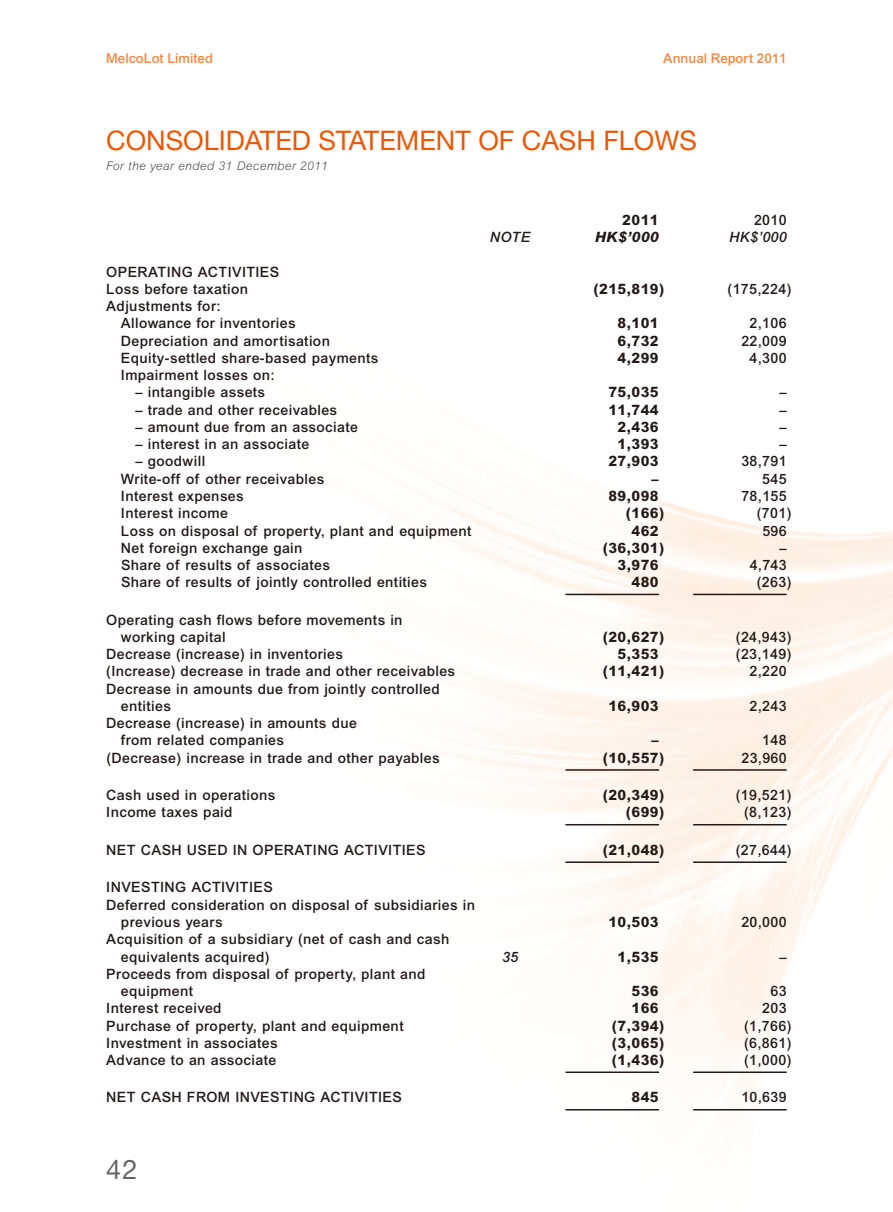
<style>
.page{position:relative;width:893px;height:1212px;background:#fff}
.page>*{position:absolute;margin:0;border:0;box-sizing:border-box;transform-origin:0 0}
.t1{font:27px "Helvetica Neue LT Std";color:#ea5805}
.t2{font:27px "Helvetica Neue LT Std";color:#666565}
.t3{font:500 14.25px/17.2px "Arial MT Std";letter-spacing:.03em;color:#231916}
.t4{font:800 14.25px "Arial MT Std";letter-spacing:.03em;color:#231916}
.t5{font:italic 500 14.25px "Arial MT Std";letter-spacing:.03em;color:#231916}
.t6{font:italic 800 14.25px "Arial MT Std";color:#231916}
.t7{font:500 13.5px "Arial MT Std";color:#f08642}
.t8{font:italic 300 12px "Arial MT Std";letter-spacing:.03em;color:#4d4a4a}
</style>
<div class="page">
<hr style="left:565px;top:594px;width:94px;height:1px;background:#231916">
<hr style="left:693px;top:594px;width:94px;height:1px;background:#231916">
<hr style="left:565px;top:769px;width:94px;height:2px;background:#231916">
<hr style="left:693px;top:769px;width:94px;height:2px;background:#231916">
<hr style="left:565px;top:824px;width:94px;height:1px;background:#231916">
<hr style="left:693px;top:824px;width:94px;height:1px;background:#231916">
<hr style="left:565px;top:861px;width:94px;height:2px;background:#231916">
<hr style="left:693px;top:861px;width:94px;height:2px;background:#231916">
<hr style="left:565px;top:1071px;width:94px;height:2px;background:#231916">
<hr style="left:693px;top:1071px;width:94px;height:2px;background:#231916">
<hr style="left:565px;top:1109px;width:94px;height:1px;background:#231916">
<hr style="left:693px;top:1109px;width:94px;height:1px;background:#231916">
<p class="t7" style="left:106px;top:50px;width:108px">MelcoLot Limited</p>
<p class="t7" style="left:663px;top:50px;width:125px">Annual Report 2011</p>
<h1 class="t1" style="left:106px;top:124px;width:592px">CONSOLIDATED STATEMENT OF CASH FLOWS</h1>
<p class="t8" style="left:106px;top:159px;width:223px">For the year ended 31 December 2011</p>
<p class="t4" style="left:622px;top:211px;width:38px">2011</p>
<p class="t3" style="left:754px;top:211px;width:34px">2010</p>
<p class="t3" style="left:106px;top:263px;width:175px">OPERATING ACTIVITIES<br>Loss before taxation</p>
<p class="t3" style="left:121px;top:297px;width:176px;text-indent:-15px">Adjustments for:<br>Allowance for inventories</p>
<p class="t5" style="left:490px;top:229px;width:42px">NOTE</p>
<p class="t6" style="left:595px;top:228px;width:65px">HK$’000</p>
<p class="t5" style="left:729px;top:229px;width:59px">HK$’000</p>
<p class="t4" style="left:593px;top:280px;width:72px">(215,819)</p>
<p class="t3" style="left:728px;top:280px;width:65px">(175,224)</p>
<p class="t4" style="left:617px;top:315px;width:43px">8,101</p>
<p class="t3" style="left:750px;top:315px;width:39px">2,106</p>
<p class="t3" style="left:121px;top:332px;width:211px">Depreciation and amortisation</p>
<p class="t4" style="left:617px;top:332px;width:43px">6,732</p>
<p class="t3" style="left:741px;top:332px;width:47px">22,009</p>
<p class="t3" style="left:121px;top:349px;width:259px">Equity-settled share-based payments</p>
<p class="t4" style="left:618px;top:349px;width:43px">4,299</p>
<p class="t3" style="left:750px;top:349px;width:39px">4,300</p>
<p class="t3" style="left:121px;top:366px;width:155px">Impairment losses on:</p>
<p class="t3" style="left:136px;top:384px;width:131px">– intangible assets</p>
<p class="t4" style="left:608px;top:384px;width:52px">75,035</p>
<p class="t3" style="left:779px;top:384px;width:9px">–</p>
<p class="t3" style="left:136px;top:401px;width:203px">– trade and other receivables</p>
<p class="t4" style="left:608px;top:401px;width:52px">11,744</p>
<p class="t3" style="left:779px;top:401px;width:9px">–</p>
<p class="t3" style="left:136px;top:418px;width:224px">– amount due from an associate</p>
<p class="t4" style="left:618px;top:418px;width:43px">2,436</p>
<p class="t3" style="left:779px;top:418px;width:9px">–</p>
<p class="t3" style="left:136px;top:435px;width:175px">– interest in an associate</p>
<p class="t4" style="left:617px;top:435px;width:43px">1,393</p>
<p class="t3" style="left:779px;top:435px;width:9px">–</p>
<p class="t3" style="left:136px;top:453px;width:71px">– goodwill</p>
<p class="t4" style="left:608px;top:453px;width:52px">27,903</p>
<p class="t3" style="left:741px;top:453px;width:47px">38,791</p>
<p class="t3" style="left:121px;top:470px;width:205px">Write-off of other receivables</p>
<p class="t4" style="left:651px;top:470px;width:9px">–</p>
<p class="t3" style="left:762px;top:470px;width:26px">545</p>
<p class="t3" style="left:121px;top:487px;width:124px">Interest expenses</p>
<p class="t4" style="left:608px;top:487px;width:52px">89,098</p>
<p class="t3" style="left:741px;top:487px;width:47px">78,155</p>
<p class="t3" style="left:121px;top:504px;width:108px">Interest income</p>
<p class="t4" style="left:626px;top:505px;width:40px">(166)</p>
<p class="t3" style="left:757px;top:504px;width:36px">(701)</p>
<p class="t3" style="left:121px;top:522px;width:352px">Loss on disposal of property, plant and equipment</p>
<p class="t4" style="left:631px;top:522px;width:29px">462</p>
<p class="t3" style="left:762px;top:522px;width:26px">596</p>
<p class="t3" style="left:121px;top:539px;width:183px">Net foreign exchange gain</p>
<p class="t4" style="left:603px;top:539px;width:63px">(36,301)</p>
<p class="t3" style="left:780px;top:539px;width:9px">–</p>
<p class="t3" style="left:121px;top:556px;width:211px">Share of results of associates</p>
<p class="t4" style="left:618px;top:556px;width:43px">3,976</p>
<p class="t3" style="left:750px;top:556px;width:39px">4,743</p>
<p class="t3" style="left:121px;top:573px;width:308px">Share of results of jointly controlled entities</p>
<p class="t4" style="left:632px;top:574px;width:29px">480</p>
<p class="t3" style="left:757px;top:573px;width:36px">(263)</p>
<p class="t3" style="left:121px;top:611px;width:283px;text-indent:-15px">Operating cash flows before movements in working capital</p>
<p class="t4" style="left:603px;top:628px;width:63px">(20,627)</p>
<p class="t3" style="left:736px;top:628px;width:57px">(24,943)</p>
<p class="t3" style="left:106px;top:645px;width:238px">Decrease (increase) in inventories</p>
<p class="t4" style="left:618px;top:645px;width:43px">5,353</p>
<p class="t3" style="left:736px;top:645px;width:57px">(23,149)</p>
<p class="t3" style="left:106px;top:663px;width:350px">(Increase) decrease in trade and other receivables</p>
<p class="t4" style="left:603px;top:663px;width:63px">(11,421)</p>
<p class="t3" style="left:750px;top:663px;width:39px">2,220</p>
<p class="t3" style="left:121px;top:680px;width:320px;text-indent:-15px">Decrease in amounts due from jointly controlled entities</p>
<p class="t4" style="left:608px;top:697px;width:52px">16,903</p>
<p class="t3" style="left:750px;top:697px;width:39px">2,243</p>
<p class="t3" style="left:121px;top:714px;width:237px;text-indent:-15px">Decrease (increase) in amounts due from related companies</p>
<p class="t4" style="left:652px;top:732px;width:9px">–</p>
<p class="t3" style="left:762px;top:732px;width:26px">148</p>
<p class="t3" style="left:106px;top:749px;width:335px">(Decrease) increase in trade and other payables</p>
<p class="t4" style="left:603px;top:749px;width:63px">(10,557)</p>
<p class="t3" style="left:741px;top:749px;width:47px">23,960</p>
<p class="t3" style="left:106px;top:786px;width:171px">Cash used in operations</p>
<p class="t4" style="left:603px;top:786px;width:63px">(20,349)</p>
<p class="t3" style="left:736px;top:786px;width:57px">(19,521)</p>
<p class="t3" style="left:106px;top:804px;width:128px">Income taxes paid</p>
<p class="t4" style="left:626px;top:804px;width:40px">(699)</p>
<p class="t3" style="left:744px;top:804px;width:49px">(8,123)</p>
<p class="t3" style="left:106px;top:841px;width:321px">NET CASH USED IN OPERATING ACTIVITIES</p>
<p class="t4" style="left:603px;top:841px;width:63px">(21,048)</p>
<p class="t3" style="left:736px;top:841px;width:57px">(27,644)</p>
<p class="t3" style="left:106px;top:879px;width:168px">INVESTING ACTIVITIES</p>
<p class="t3" style="left:106px;top:896px;width:370px">Deferred consideration on disposal of subsidiaries in</p>
<p class="t3" style="left:121px;top:913px;width:103px">previous years</p>
<p class="t4" style="left:608px;top:913px;width:52px">10,503</p>
<p class="t3" style="left:741px;top:913px;width:47px">20,000</p>
<p class="t3" style="left:121px;top:930px;width:330px;text-indent:-15px">Acquisition of a subsidiary (net of cash and cash equivalents acquired)</p>
<p class="t5" style="left:502px;top:948px;width:18px">35</p>
<p class="t4" style="left:618px;top:948px;width:43px">1,535</p>
<p class="t3" style="left:779px;top:948px;width:9px">–</p>
<p class="t3" style="left:121px;top:965px;width:306px;text-indent:-15px">Proceeds from disposal of property, plant and equipment</p>
<p class="t4" style="left:631px;top:982px;width:29px">536</p>
<p class="t3" style="left:770px;top:982px;width:18px">63</p>
<p class="t3" style="left:106px;top:999px;width:117px">Interest received</p>
<p class="t4" style="left:631px;top:999px;width:29px">166</p>
<p class="t3" style="left:762px;top:999px;width:26px">203</p>
<p class="t3" style="left:106px;top:1017px;width:299px">Purchase of property, plant and equipment</p>
<p class="t4" style="left:612px;top:1017px;width:54px">(7,394)</p>
<p class="t3" style="left:744px;top:1017px;width:49px">(1,766)</p>
<p class="t3" style="left:106px;top:1034px;width:173px">Investment in associates</p>
<p class="t4" style="left:612px;top:1034px;width:54px">(3,065)</p>
<p class="t3" style="left:744px;top:1034px;width:49px">(6,861)</p>
<p class="t3" style="left:106px;top:1051px;width:172px">Advance to an associate</p>
<p class="t4" style="left:612px;top:1051px;width:54px">(1,436)</p>
<p class="t3" style="left:744px;top:1051px;width:49px">(1,000)</p>
<p class="t3" style="left:106px;top:1089px;width:297px">NET CASH FROM INVESTING ACTIVITIES</p>
<p class="t4" style="left:631px;top:1089px;width:29px">845</p>
<p class="t3" style="left:741px;top:1089px;width:47px">10,639</p>
<h1 class="t2" style="left:106px;top:1153px;width:33px">42</h1>
</div>
